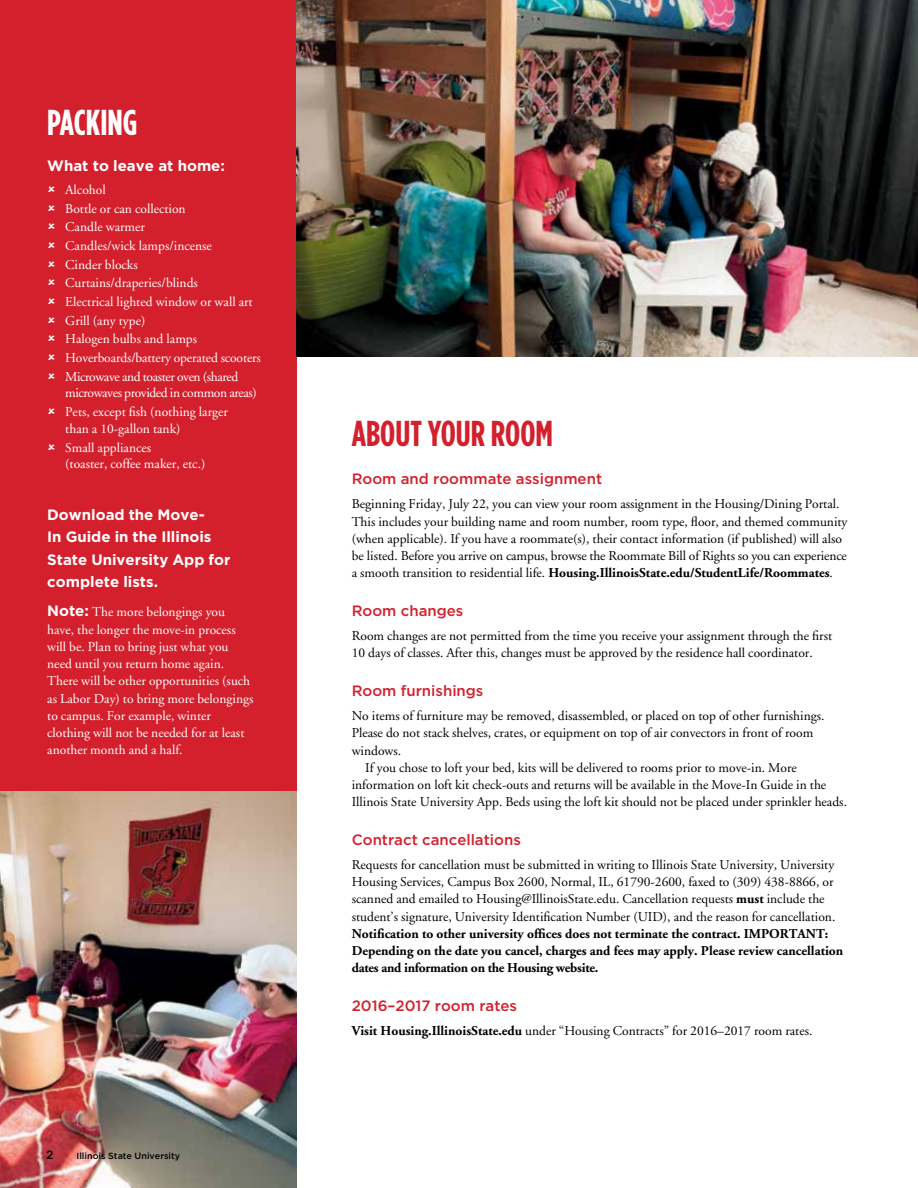
<style>
.page{position:relative;width:918px;height:1188px;background:#fff}
.page>*{position:absolute;margin:0;border:0;box-sizing:border-box;transform-origin:0 0}
.t1{font:700 36px "Gotham Condensed";color:#d4202d}
.t2{font:700 36px "Gotham Condensed";color:#fff}
.t3{font:500 15px "Gotham";color:#d4202d}
.t4{font:700 15px/22.5px "Gotham";color:#fff}
.t5{font:13.5px/17.2px "Adobe Garamond";color:#000}
.t6{font:13.5px/18.6px "Adobe Garamond";color:#fff}
.t7{font:700 13.5px/17.2px "Adobe Garamond";color:#000}
.t8{font:13.5px/18.6px "Adobe Garamond";letter-spacing:-.03em;color:#fff}
.t9{font:500 12px "Gotham";color:#000}
.t10{font:500 9px "Gotham";color:#000}
.s1{font-family:"Gotham";font-weight:700;font-size:15px}
.s2{font-weight:700}
</style>
<div class="page">
<div style="left:0;top:0;width:297px;height:1188px;background:#d4202d"></div>
<img style="left:297px;top:0;width:621px;height:356px">
<img style="left:0;top:792px;width:297px;height:396px">
<h1 class="t2" style="left:47px;top:102px;width:92px">PACKING</h1>
<p class="t4" style="left:47px;top:154px;width:179px">What to leave at home:</p>
<p class="t6" style="left:65px;top:181px;width:197px">Alcohol<br>Bottle or can collection<br>Candle warmer<br>Candles/wick lamps/incense<br>Cinder blocks<br>Curtains/draperies/blinds<br>Electrical lighted window or wall art<br>Grill (any type)<br>Halogen bulbs and lamps<br>Hoverboards/battery operated scooters<br>Microwave and toaster oven (shared</p>
<p class="t8" style="left:65px;top:384px;width:193px">microwaves provided in common areas)<br>Pets, except fish (nothing larger</p>
<p class="t6" style="left:65px;top:420px;width:117px">than a 10-gallon tank)<br>Small appliances</p>
<p class="t6" style="left:65px;top:455px;width:142px">(toaster, coffee maker, etc.)</p>
<p class="t4" style="left:47px;top:503px;width:185px">Download the Move-<br>In Guide in the Illinois<br>State University App for complete lists.</p>
<p class="t6" style="left:47px;top:604px;width:208px;line-height:17.2px"><span class="s1">Note:</span> The more belongings you have, the longer the move-in process will be. Plan to bring just what you need until you return home again.<br>There will be other opportunities (such as Labor Day) to bring more belongings to campus. For example, winter clothing will not be needed for at least another month and a half.</p>
<p class="t9" style="left:46px;top:1148px;width:9px">2</p>
<p class="t10" style="left:77px;top:1151px;width:105px">Illinois State University</p>
<h1 class="t1" style="left:352px;top:413px;width:203px">ABOUT YOUR ROOM</h1>
<p class="t3" style="left:352px;top:471px;width:252px">Room and roommate assignment</p>
<p class="t5" style="left:352px;top:496px;width:497px">Beginning Friday, July 22, you can view your room assignment in the Housing/Dining Portal.<br>This includes your building name and room number, room type, floor, and themed community (when applicable). If you have a roommate(s), their contact information (if published) will also be listed. Before you arrive on campus, browse the Roommate Bill of Rights so you can experience a smooth transition to residential life. <span class="s2">Housing.IllinoisState.edu/StudentLife/Roommates</span>.</p>
<p class="t3" style="left:352px;top:602px;width:113px">Room changes</p>
<p class="t5" style="left:352px;top:628px;width:482px">Room changes are not permitted from the time you receive your assignment through the first<br>10 days of classes. After this, changes must be approved by the residence hall coordinator.</p>
<p class="t3" style="left:352px;top:682px;width:133px">Room furnishings</p>
<p class="t5" style="left:352px;top:707px;width:474px">No items of furniture may be removed, disassembled, or placed on top of other furnishings.</p>
<p class="t5" style="left:352px;top:725px;width:463px">Please do not stack shelves, crates, or equipment on top of air convectors in front of room</p>
<p class="t5" style="left:352px;top:742px;width:51px">windows.</p>
<p class="t5" style="left:365px;top:759px;width:433px">If you chose to loft your bed, kits will be delivered to rooms prior to move-in. More</p>
<p class="t5" style="left:352px;top:776px;width:476px">information on loft kit check-outs and returns will be available in the Move-In Guide in the</p>
<p class="t5" style="left:352px;top:794px;width:497px">Illinois State University App. Beds using the loft kit should not be placed under sprinkler heads.</p>
<p class="t3" style="left:352px;top:831px;width:171px">Contract cancellations</p>
<p class="t5" style="left:352px;top:856px;width:485px">Requests for cancellation must be submitted in writing to Illinois State University, University Housing Services, Campus Box 2600, Normal, IL, 61790-2600, faxed to (309) 438-8866, or scanned and emailed to Housing@IllinoisState.edu. Cancellation requests <span class="s2">must</span> include the student’s signature, University Identification Number (UID), and the reason for cancellation.</p>
<p class="t7" style="left:352px;top:925px;width:493px">Notification to other university offices does not terminate the contract. IMPORTANT:<br>Depending on the date you cancel, charges and fees may apply. Please review cancellation dates and information on the Housing website.</p>
<p class="t3" style="left:352px;top:997px;width:167px">2016–2017 room rates</p>
<p class="t5" style="left:352px;top:1023px;width:462px"><span class="s2">Visit Housing.IllinoisState.edu</span> under “Housing Contracts” for 2016–2017 room rates.</p>
</div>
